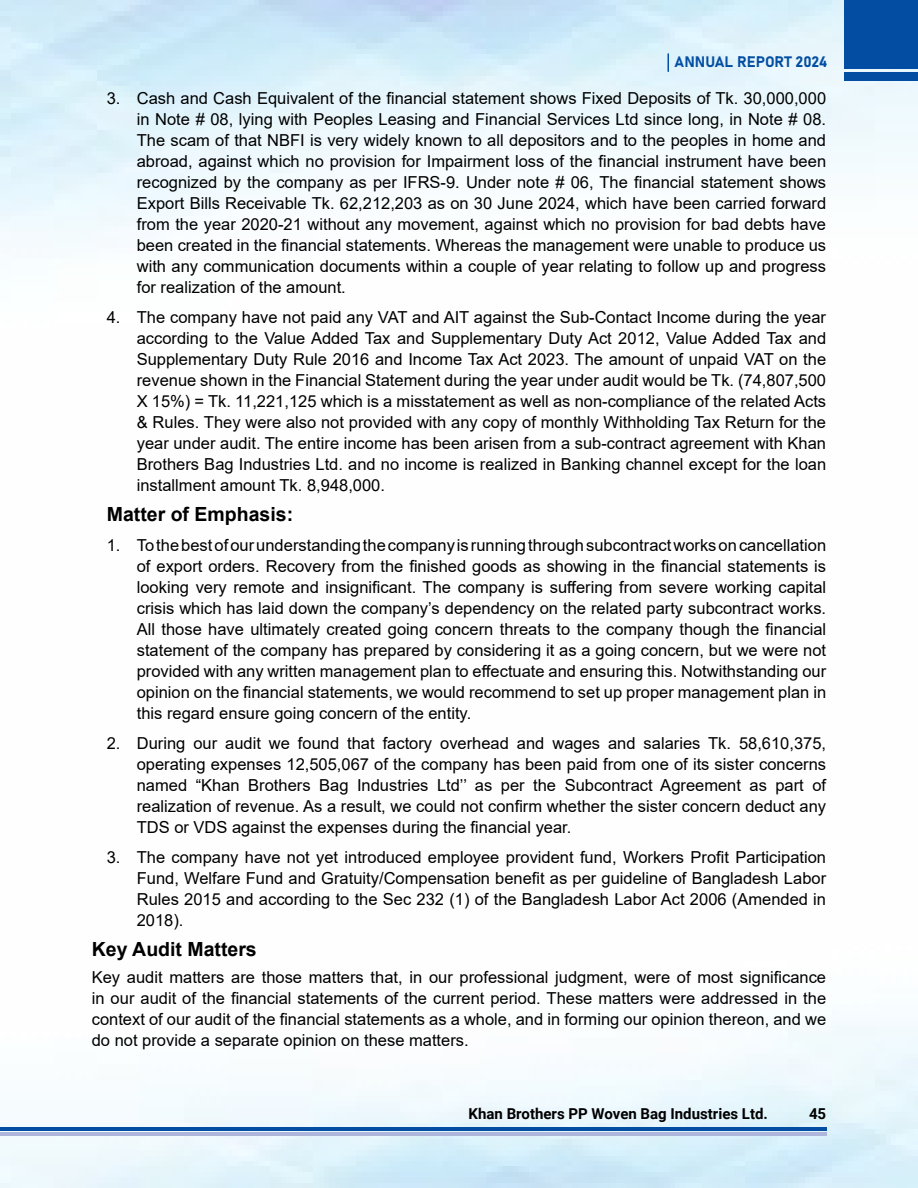
<style>
.page{position:relative;width:918px;height:1188px;background:#fff}
.page>*{position:absolute;margin:0;border:0;box-sizing:border-box;transform-origin:0 0}
.t1{font:700 19.5px "Arial";color:#000}
.t2{font:16.5px/21px "Arial";color:#000;text-align:justify}
.t3{font:700 15px "Roboto";color:#000}
.t4{font:15px "Bahnschrift";color:#034ea2}
</style>
<div class="page">
<img style="left:0;top:0;width:918px;height:1188px">
<svg style="left:668px;top:53px;width:1px;height:19px"></svg>
<hr style="left:0;top:1128px;width:826px;height:3px;background:#034ea2">
<hr style="left:0;top:1132px;width:826px;height:4px;background:#afb6dc">
<div style="left:844px;top:0;width:74px;height:69px;background:#034ea2"></div>
<div style="left:844px;top:72px;width:74px;height:9px;background:#034ea2"></div>
<p class="t4" style="left:675px;top:51px;width:154px">ANNUAL REPORT 2024</p>
<p class="t2" style="left:137px;top:87px;width:691px;text-indent:-30px">3. Cash and Cash Equivalent of the financial statement shows Fixed Deposits of Tk. 30,000,000 in Note # 08, lying with Peoples Leasing and Financial Services Ltd since long, in Note # 08.<br>The scam of that NBFI is very widely known to all depositors and to the peoples in home and abroad, against which no provision for Impairment loss of the financial instrument have been recognized by the company as per IFRS-9. Under note # 06, The financial statement shows Export Bills Receivable Tk. 62,212,203 as on 30 June 2024, which have been carried forward from the year 2020-21 without any movement, against which no provision for bad debts have been created in the financial statements. Whereas the management were unable to produce us with any communication documents within a couple of year relating to follow up and progress for realization of the amount.</p>
<p class="t2" style="left:137px;top:306px;width:691px;text-indent:-30px">4. The company have not paid any VAT and AIT against the Sub-Contact Income during the year according to the Value Added Tax and Supplementary Duty Act 2012, Value Added Tax and Supplementary Duty Rule 2016 and Income Tax Act 2023. The amount of unpaid VAT on the revenue shown in the Financial Statement during the year under audit would be Tk. (74,807,500<br>X 15%) = Tk. 11,221,125 which is a misstatement as well as non-compliance of the related Acts &amp; Rules. They were also not provided with any copy of monthly Withholding Tax Return for the year under audit. The entire income has been arisen from a sub-contract agreement with Khan Brothers Bag Industries Ltd. and no income is realized in Banking channel except for the loan installment amount Tk. 8,948,000.</p>
<p class="t1" style="left:107px;top:500px;width:188px">Matter of Emphasis:</p>
<p class="t2" style="left:137px;top:534px;width:691px;text-indent:-30px">1. To the best of our understanding the company is running through subcontract works on cancellation of export orders. Recovery from the finished goods as showing in the financial statements is looking very remote and insignificant. The company is suffering from severe working capital crisis which has laid down the company’s dependency on the related party subcontract works.<br>All those have ultimately created going concern threats to the company though the financial statement of the company has prepared by considering it as a going concern, but we were not provided with any written management plan to effectuate and ensuring this. Notwithstanding our opinion on the financial statements, we would recommend to set up proper management plan in this regard ensure going concern of the entity.</p>
<p class="t2" style="left:137px;top:732px;width:691px;text-indent:-30px">2. During our audit we found that factory overhead and wages and salaries Tk. 58,610,375, operating expenses 12,505,067 of the company has been paid from one of its sister concerns named “Khan Brothers Bag Industries Ltd’’ as per the Subcontract Agreement as part of realization of revenue. As a result, we could not confirm whether the sister concern deduct any TDS or VDS against the expenses during the financial year.</p>
<p class="t2" style="left:137px;top:846px;width:691px;text-indent:-30px">3. The company have not yet introduced employee provident fund, Workers Profit Participation Fund, Welfare Fund and Gratuity/Compensation benefit as per guideline of Bangladesh Labor Rules 2015 and according to the Sec 232 (1) of the Bangladesh Labor Act 2006 (Amended in 2018).</p>
<p class="t1" style="left:92px;top:935px;width:167px">Key Audit Matters</p>
<p class="t2" style="left:92px;top:966px;width:736px">Key audit matters are those matters that, in our professional judgment, were of most significance in our audit of the financial statements of the current period. These matters were addressed in the context of our audit of the financial statements as a whole, and in forming our opinion thereon, and we do not provide a separate opinion on these matters.</p>
<p class="t3" style="left:469px;top:1103px;width:301px">Khan Brothers PP Woven Bag Industries Ltd.</p>
<p class="t3" style="left:809px;top:1103px;width:19px">45</p>
</div>
